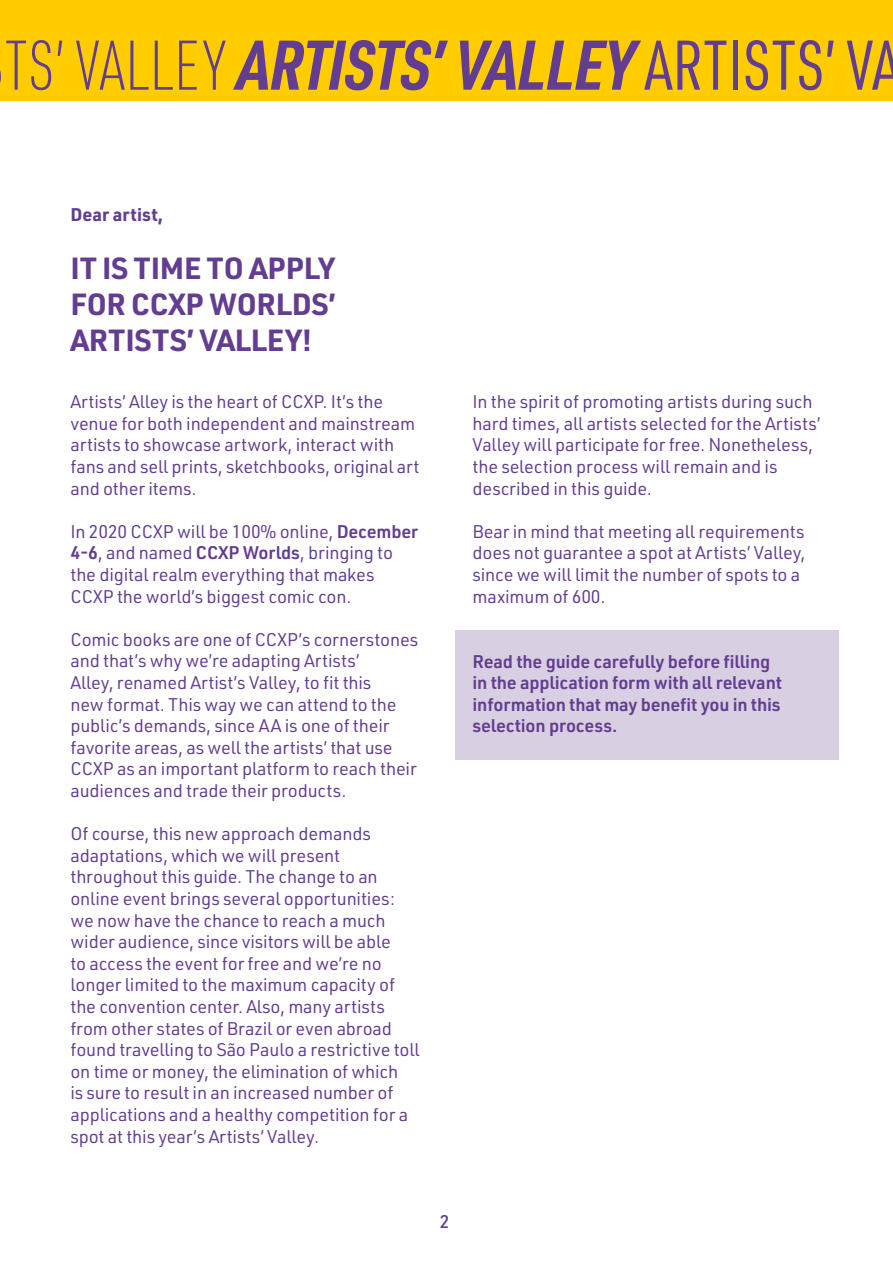
<style>
.page{position:relative;width:893px;height:1263px;background:#fff}
.page>*{position:absolute;margin:0;border:0;box-sizing:border-box;transform-origin:0 0}
.t1{font:italic 700 68.7px "URWDIN Cond";color:#623d91}
.t2{font:700 30px/36px "URWDIN";letter-spacing:-.01em;color:#623d91;text-align:justify}
.t3{font:18px/21.6px "URWDIN";letter-spacing:-.01em;color:#623d91}
.t4{font:600 18px/21.6px "URWDIN";letter-spacing:-.01em;color:#623d91}
.t5{font:700 18px "URWDIN";color:#623d91}
.t6{font:500 18px "URWDIN";color:#623d91}
.s1{font-weight:200;font-style:normal}
.s2{font-weight:400;font-style:normal}
.s3{font-weight:600}
</style>
<div class="page">
<div style="left:455px;top:630px;width:384px;height:129px;background:#d8cfe3"></div>
<div style="left:0;top:0;width:893px;height:100px;background:#fc0"></div>
<h1 class="t1" style="left:5px;top:18px;width:897px"><span class="s1">TS’ VALLEY</span> ARTISTS’ VALLEY <span class="s2">ARTISTS’ VA</span></h1>
<p class="t5" style="left:70px;top:202px;width:94px">Dear artist,</p>
<h2 class="t2" style="left:70px;top:249px;width:267px">IT IS TIME TO APPLY FOR CCXP WORLDS’ ARTISTS’ VALLEY!</h2>
<p class="t3" style="left:70px;top:390px;width:351px">Artists’ Alley is the heart of CCXP. It’s the venue for both independent and mainstream artists to showcase artwork, interact with fans and sell prints, sketchbooks, original art and other items.</p>
<p class="t3" style="left:70px;top:520px;width:349px">In 2020 CCXP will be 100% online, <span class="s3">December 4-6</span>, and named <span class="s3">CCXP Worlds</span>, bringing to the digital realm everything that makes CCXP the world’s biggest comic con.</p>
<p class="t3" style="left:70px;top:628px;width:349px">Comic books are one of CCXP’s cornerstones and that’s why we’re adapting Artists’<br>Alley, renamed Artist’s Valley, to fit this<br>new format. This way we can attend to the public’s demands, since AA is one of their favorite areas, as well the artists’ that use CCXP as an important platform to reach their audiences and trade their products.</p>
<p class="t3" style="left:70px;top:822px;width:351px">Of course, this new approach demands adaptations, which we will present throughout this guide. The change to an online event brings several opportunities: we now have the chance to reach a much wider audience, since visitors will be able<br>to access the event for free and we’re no longer limited to the maximum capacity of the convention center. Also, many artists from other states of Brazil or even abroad found travelling to São Paulo a restrictive toll on time or money, the elimination of which<br>is sure to result in an increased number of applications and a healthy competition for a spot at this year’s Artists’ Valley.</p>
<p class="t3" style="left:472px;top:390px;width:349px">In the spirit of promoting artists during such hard times, all artists selected for the Artists’ Valley will participate for free. Nonetheless, the selection process will remain and is described in this guide.</p>
<p class="t3" style="left:472px;top:520px;width:335px">Bear in mind that meeting all requirements does not guarantee a spot at Artists’ Valley, since we will limit the number of spots to a maximum of 600.</p>
<p class="t4" style="left:472px;top:650px;width:311px">Read the guide carefully before filling in the application form with all relevant information that may benefit you in this selection process.</p>
<p class="t6" style="left:440px;top:1209px;width:11px">2</p>
</div>
